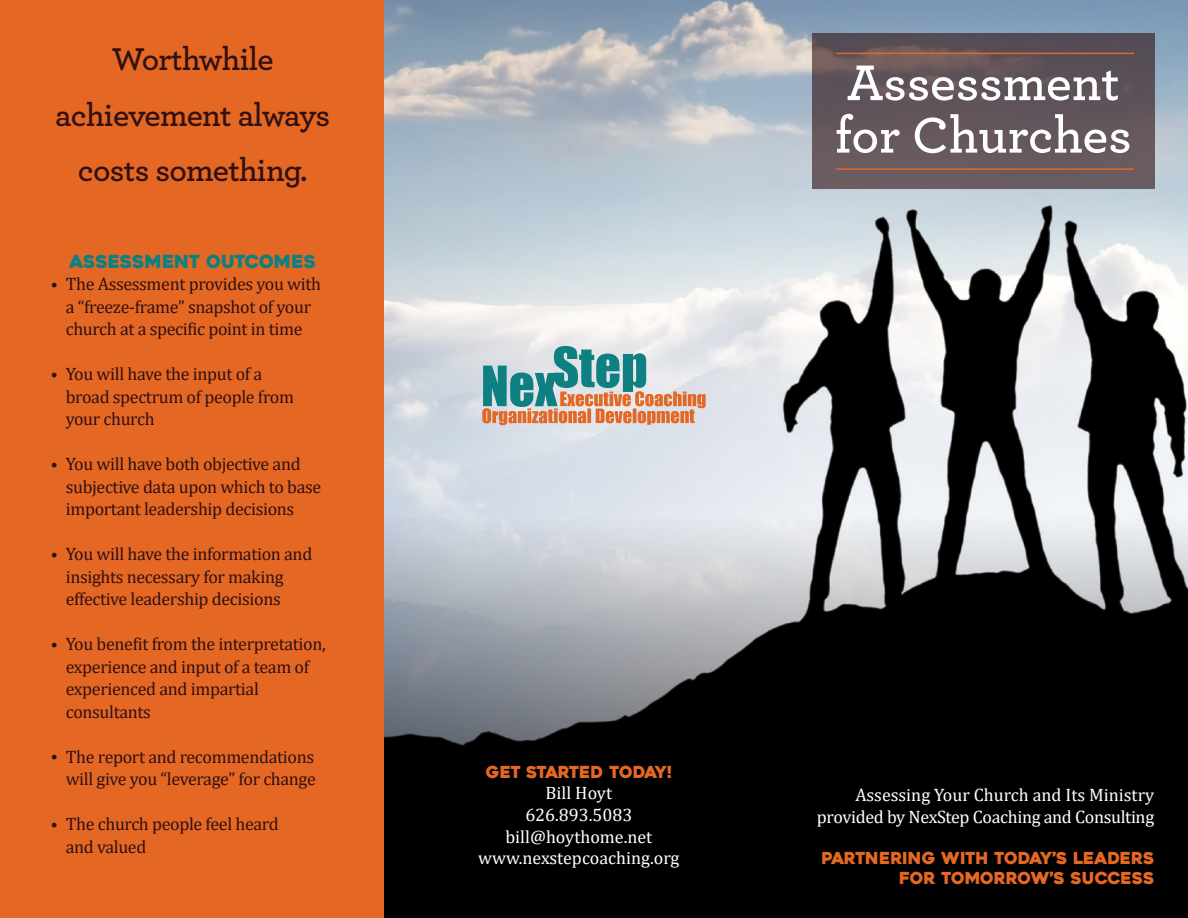
<style>
.page{position:relative;width:1188px;height:918px;background:#fff}
.page>*{position:absolute;margin:0;border:0;box-sizing:border-box;transform-origin:0 0}
.t1{font:600 52.5px/52.5px "Archer Pro";color:#fff}
.t2{font:600 33px/55.5px "Archer Pro";letter-spacing:-.02em;color:#301011;text-align:center}
.t3{font:18px/22.5px "Cambria";letter-spacing:-.02em;color:#301011}
.t4{font:18px/21.6px "Cambria";letter-spacing:-.02em;color:#fff;text-align:right}
.t5{font:18px/21.6px "Cambria";color:#fff;text-align:center}
.t6{font:18px "Heavitas";color:#0e8081}
.t7{font:16.5px/19.8px "Heavitas";color:#e46824;text-align:right}
.t8{font:16.5px "Heavitas";letter-spacing:-.04em;color:#e46824}
.s1{font-family:"Minion Pro"}
</style>
<div class="page">
<img style="left:383px;top:0;width:805px;height:517px">
<svg style="left:383px;top:517px;width:805px;height:401px;fill:#000"></svg>
<div style="left:0;top:0;width:383px;height:918px;background:#e46824"></div>
<svg style="left:482px;top:346px;width:224px;height:79px"></svg>
<svg style="left:812px;top:34px;width:342px;height:155px;fill:#63565c"></svg>
<hr style="left:836px;top:53px;width:298px;height:1px;background:#e46824">
<hr style="left:836px;top:168px;width:298px;height:2px;background:#e46824">
<h2 class="t2" style="left:55px;top:30px;width:276px">Worthwhile achievement always costs something.</h2>
<p class="t6" style="left:69px;top:250px;width:248px">ASSESSMENT OUTCOMES</p>
<p class="t3" style="left:51px;top:273px;width:272px;text-align:center"><span class="s1">•</span> The Assessment provides you with a “freeze-frame” snapshot of your church at a specific point in time</p>
<p class="t3" style="left:66px;top:363px;width:230px;text-indent:-15px"><span class="s1">•</span> You will have the input of a broad spectrum of people from your church</p>
<p class="t3" style="left:66px;top:453px;width:257px;text-indent:-15px"><span class="s1">•</span> You will have both objective and subjective data upon which to base important leadership decisions</p>
<p class="t3" style="left:66px;top:543px;width:248px;text-indent:-15px"><span class="s1">•</span> You will have the information and insights necessary for making effective leadership decisions</p>
<p class="t3" style="left:66px;top:633px;width:262px;text-indent:-15px"><span class="s1">•</span> You benefit from the interpretation, experience and input of a team of experienced and impartial consultants</p>
<p class="t3" style="left:51px;top:745px;width:267px;text-align:right"><span class="s1">•</span> The report and recommendations will give you “leverage” for change</p>
<p class="t3" style="left:66px;top:813px;width:214px;text-indent:-15px"><span class="s1">•</span> The church people feel heard and valued</p>
<h1 class="t1" style="left:835px;top:53px;width:298px">Assessment for Churches</h1>
<p class="t8" style="left:486px;top:762px;width:187px">GET STARTED TODAY!</p>
<p class="t5" style="left:478px;top:782px;width:203px">Bill Hoyt<br>626.893.5083 bill@hoythome.net www.nexstepcoaching.org</p>
<p class="t4" style="left:817px;top:784px;width:339px">Assessing Your Church and Its Ministry provided by NexStep Coaching and Consulting</p>
<p class="t7" style="left:821px;top:849px;width:334px">PARTNERING WITH TODAY’S LEADERS<br>FOR TOMORROW’S SUCCESS</p>
</div>
